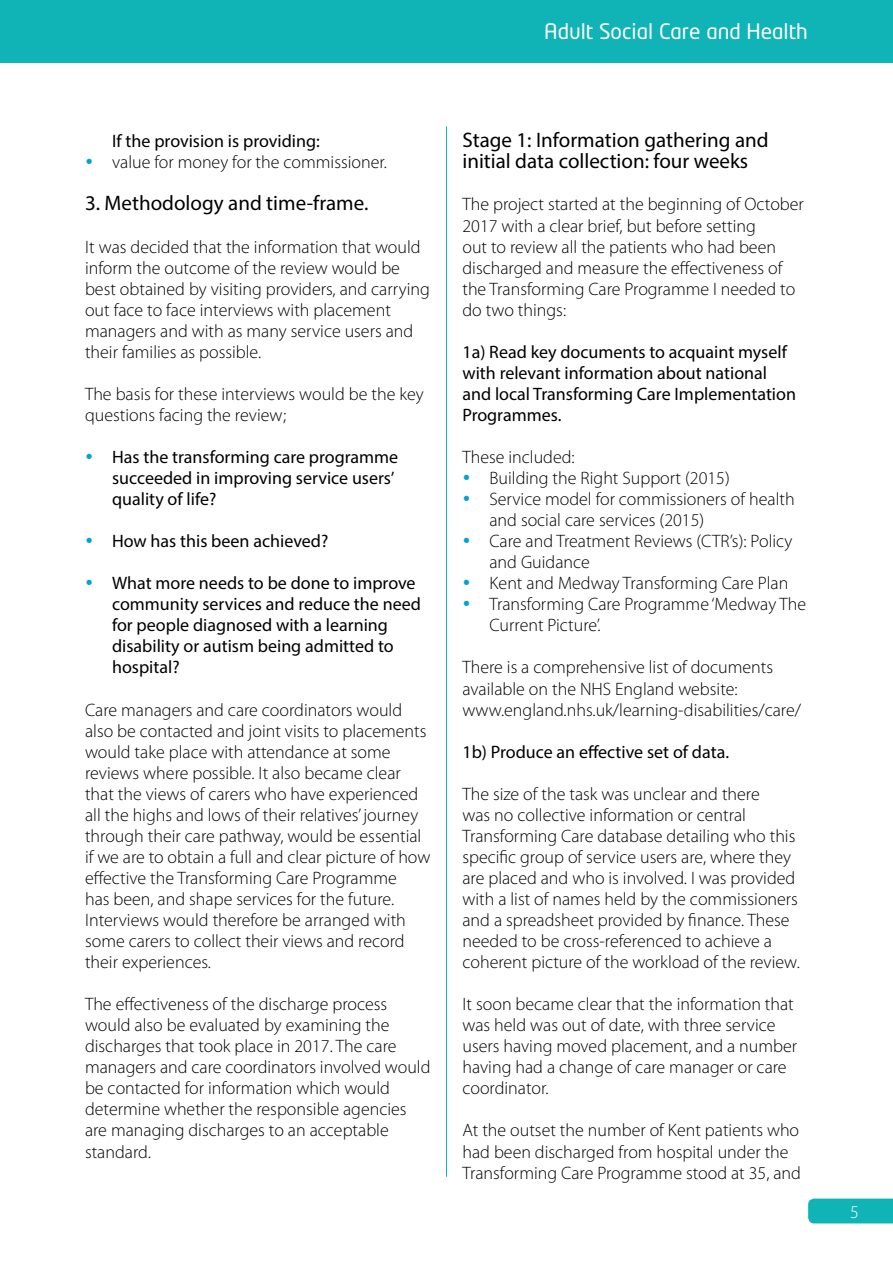
<style>
.page{position:relative;width:893px;height:1263px;background:#fff}
.page>*{position:absolute;margin:0;border:0;box-sizing:border-box;transform-origin:0 0}
.t1{font:21px/21px "Myriad Pro";color:#000}
.t2{font:21px "Neo Tech";color:#fff}
.t3{font:300 18px/21px "Myriad Pro";color:#000}
.t4{font:18px/21px "Myriad Pro";color:#000}
.t5{font:300 18px "Myriad Pro";color:#fff}
</style>
<div class="page">
<div style="left:808px;top:1198px;width:85px;height:25px;background:#10b3b6"></div>
<div style="left:0;top:0;width:893px;height:63px;background:#10b3b6"></div>
<hr style="left:446px;top:126px;width:1px;height:1051px;background:#10b3b6">
<p class="t2" style="left:544px;top:21px;width:265px">Adult Social Care and Health</p>
<p class="t4" style="left:112px;top:131px;width:209px">If the provision is providing:</p>
<p class="t3" style="left:112px;top:152px;width:277px">value for money for the commissioner.</p>
<p class="t1" style="left:85px;top:193px;width:285px">3. Methodology and time-frame.</p>
<p class="t3" style="left:85px;top:236px;width:346px">It was decided that the information that would inform the outcome of the review would be best obtained by visiting providers, and carrying out face to face interviews with placement managers and with as many service users and their families as possible.</p>
<p class="t3" style="left:85px;top:383px;width:340px">The basis for these interviews would be the key questions facing the review;</p>
<p class="t4" style="left:112px;top:446px;width:288px">Has the transforming care programme succeeded in improving service users’ quality of life?</p>
<p class="t4" style="left:112px;top:530px;width:218px">How has this been achieved?</p>
<p class="t4" style="left:112px;top:572px;width:310px">What more needs to be done to improve community services and reduce the need for people diagnosed with a learning disability or autism being admitted to hospital?</p>
<p class="t3" style="left:85px;top:699px;width:347px">Care managers and care coordinators would also be contacted and joint visits to placements would take place with attendance at some reviews where possible. It also became clear that the views of carers who have experienced all the highs and lows of their relatives’ journey through their care pathway, would be essential if we are to obtain a full and clear picture of how effective the Transforming Care Programme<br>has been, and shape services for the future.<br>Interviews would therefore be arranged with some carers to collect their views and record their experiences.</p>
<p class="t3" style="left:85px;top:993px;width:347px">The effectiveness of the discharge process would also be evaluated by examining the discharges that took place in 2017. The care managers and care coordinators involved would be contacted for information which would determine whether the responsible agencies are managing discharges to an acceptable standard.</p>
<p class="t1" style="left:462px;top:129px;width:308px">Stage 1: Information gathering and initial data collection: four weeks</p>
<p class="t3" style="left:462px;top:194px;width:343px">The project started at the beginning of October 2017 with a clear brief, but before setting<br>out to review all the patients who had been discharged and measure the effectiveness of the Transforming Care Programme I needed to do two things:</p>
<p class="t4" style="left:462px;top:341px;width:335px">1a) Read key documents to acquaint myself with relevant information about national and local Transforming Care Implementation Programmes.</p>
<p class="t3" style="left:489px;top:446px;width:318px;text-indent:-27px">These included:<br>Building the Right Support (2015)<br>Service model for commissioners of health and social care services (2015)<br>Care and Treatment Reviews (CTR’s): Policy and Guidance<br>Kent and Medway Transforming Care Plan<br>Transforming Care Programme ‘Medway The<br>Current Picture’.</p>
<p class="t3" style="left:462px;top:657px;width:340px">There is a comprehensive list of documents available on the NHS England website: www.england.nhs.uk/learning-disabilities/care/</p>
<p class="t4" style="left:462px;top:741px;width:268px">1b) Produce an effective set of data.</p>
<p class="t3" style="left:462px;top:783px;width:339px">The size of the task was unclear and there<br>was no collective information or central Transforming Care database detailing who this specific group of service users are, where they are placed and who is involved. I was provided with a list of names held by the commissioners and a spreadsheet provided by finance. These needed to be cross-referenced to achieve a coherent picture of the workload of the review.</p>
<p class="t3" style="left:462px;top:993px;width:336px">It soon became clear that the information that was held was out of date, with three service users having moved placement, and a number having had a change of care manager or care coordinator.</p>
<p class="t3" style="left:462px;top:1120px;width:340px">At the outset the number of Kent patients who had been discharged from hospital under the<br>Transforming Care Programme stood at 35, and</p>
<p class="t5" style="left:850px;top:1201px;width:10px">5</p>
</div>
